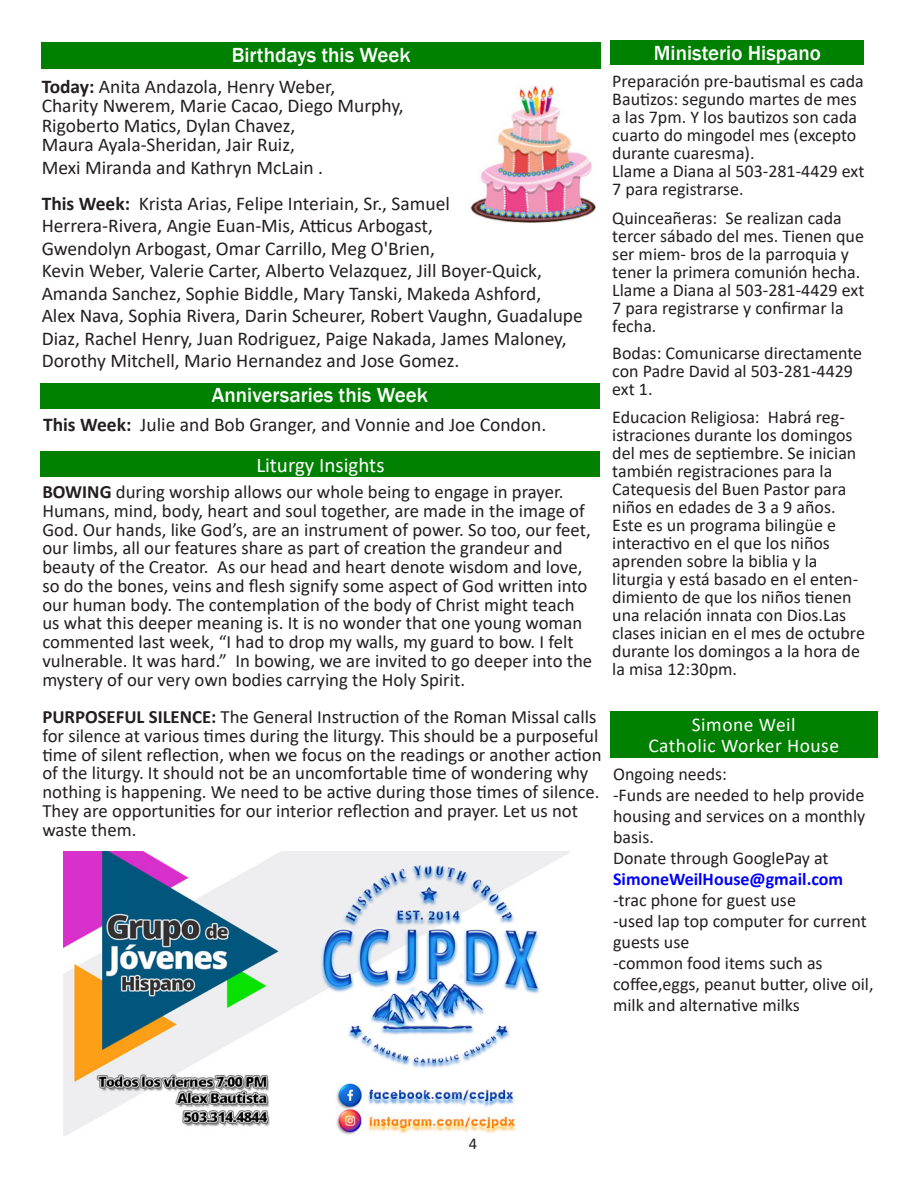
<style>
.page{position:relative;width:918px;height:1188px;background:#fff}
.page>*{position:absolute;margin:0;border:0;box-sizing:border-box;transform-origin:0 0}
.t1{font:500 21px "Franklin Gothic";color:#fff}
.t2{font:21px "Calibri";color:#fff}
.Body_text{font:19.5px/22.5px "Calibri";color:#231f20}
.t3{font:19.5px "Calibri";letter-spacing:.025em;color:#fff}
.t4{font:18.75px/18.8px "Calibri";color:#231f20}
.t5{font:18px/18px "Calibri";color:#231f20}
.t6{font:700 18px "Calibri";color:#00f}
.t7{font:16.5px "Calibri";color:#231f20}
.s1{font-weight:700}
</style>
<div class="page">
<div style="left:42px;top:42px;width:559px;height:26px;background:#008000"></div>
<div style="left:611px;top:40px;width:253px;height:25px;background:#008000"></div>
<img style="left:470px;top:86px;width:127px;height:136px">
<div style="left:610px;top:711px;width:268px;height:46px;background:#008000"></div>
<div style="left:40px;top:383px;width:559px;height:25px;background:#008000"></div>
<div style="left:41px;top:452px;width:559px;height:25px;background:#008000"></div>
<img style="left:63px;top:851px;width:506px;height:285px">
<p class="t1" style="left:232px;top:42px;width:181px">Birthdays this Week</p>
<p class="t1" style="left:654px;top:40px;width:169px">Ministerio Hispano</p>
<p class="t5" style="left:612px;top:72px;width:253px">Preparación pre-bautismal es cada</p>
<p class="t5" style="left:612px;top:90px;width:246px;text-align:justify">Bautizos: segundo martes de mes a las 7pm. Y los bautizos son cada cuarto do mingodel mes (excepto durante cuaresma).</p>
<p class="t5" style="left:612px;top:162px;width:254px">Llame a Diana al 503-281-4429 ext<br>7 para registrarse.</p>
<p class="t5" style="left:612px;top:208px;width:254px">Quinceañeras: Se realizan cada tercer sábado del mes. Tienen que ser miem- bros de la parroquia y tener la primera comunión hecha.<br>Llame a Diana al 503-281-4429 ext<br>7 para registrarse y confirmar la fecha.</p>
<p class="t5" style="left:612px;top:343px;width:251px">Bodas: Comunicarse directamente con Padre David al 503-281-4429 ext 1.</p>
<p class="t5" style="left:612px;top:408px;width:254px">Educacion Religiosa: Habrá reg&shy;istraciones durante los domingos del mes de septiembre. Se inician también registraciones para la<br>Catequesis del Buen Pastor para niños en edades de 3 a 9 años.<br>Este es un programa bilingüe e interactivo en el que los niños aprenden sobre la biblia y la liturgia y está basado en el enten&shy;dimiento de que los niños tienen una relación innata con Dios.Las clases inician en el mes de octubre durante los domingos a la hora de la misa 12:30pm.</p>
<p class="t3" style="left:692px;top:711px;width:105px">Simone Weil</p>
<p class="t3" style="left:648px;top:732px;width:192px">Catholic Worker House</p>
<p class="t5" style="left:613px;top:765px;width:116px">Ongoing needs:</p>
<p class="t5" style="left:613px;top:785px;width:254px;line-height:21px;text-align:justify">-Funds are needed to help provide housing and services on a monthly basis.</p>
<p class="t5" style="left:613px;top:849px;width:217px">Donate through GooglePay at</p>
<p class="t6" style="left:613px;top:867px;width:232px">SimoneWeilHouse@gmail.com</p>
<p class="t5" style="left:613px;top:891px;width:184px">-trac phone for guest use</p>
<p class="t5" style="left:613px;top:911px;width:255px;line-height:21px">-used lap top computer for current guests use</p>
<p class="t5" style="left:613px;top:953px;width:262px;line-height:21px">-common food items such as coffee,eggs, peanut butter, olive oil,</p>
<p class="t5" style="left:613px;top:996px;width:188px">milk and alternative milks</p>
<p class="Body_text" style="left:42px;top:75px;width:295px"><span class="s1">Today:</span> Anita Andazola, Henry Weber,</p>
<p class="Body_text" style="left:42px;top:94px;width:364px">Charity Nwerem, Marie Cacao, Diego Murphy,</p>
<p class="Body_text" style="left:42px;top:114px;width:255px">Rigoberto Matics, Dylan Chavez,</p>
<p class="Body_text" style="left:42px;top:133px;width:255px">Maura Ayala-Sheridan, Jair Ruiz,</p>
<p class="Body_text" style="left:42px;top:156px;width:283px">Mexi Miranda and Kathryn McLain .</p>
<p class="Body_text" style="left:42px;top:192px;width:502px"><span class="s1">This Week:</span> Krista Arias, Felipe Interiain, Sr., Samuel Herrera-Rivera, Angie Euan-Mis, Atticus Arbogast,<br>Gwendolyn Arbogast, Omar Carrillo, Meg O'Brien,<br>Kevin Weber, Valerie Carter, Alberto Velazquez, Jill Boyer-Quick, Amanda Sanchez, Sophie Biddle, Mary Tanski, Makeda Ashford,</p>
<p class="Body_text" style="left:42px;top:304px;width:543px">Alex Nava, Sophia Rivera, Darin Scheurer, Robert Vaughn, Guadalupe<br>Diaz, Rachel Henry, Juan Rodriguez, Paige Nakada, James Maloney,</p>
<p class="Body_text" style="left:42px;top:349px;width:419px">Dorothy Mitchell, Mario Hernandez and Jose Gomez.</p>
<p class="t1" style="left:212px;top:382px;width:217px">Anniversaries this Week</p>
<p class="Body_text" style="left:43px;top:413px;width:505px"><span class="s1">This Week:</span> Julie and Bob Granger, and Vonnie and Joe Condon.</p>
<p class="t2" style="left:256px;top:450px;width:130px">Liturgy Insights</p>
<p class="t4" style="left:42px;top:482px;width:551px"><span class="s1">BOWING</span> during worship allows our whole being to engage in prayer.<br>Humans, mind, body, heart and soul together, are made in the image of God. Our hands, like God’s, are an instrument of power. So too, our feet, our limbs, all our features share as part of creation the grandeur and beauty of the Creator. As our head and heart denote wisdom and love, so do the bones, veins and flesh signify some aspect of God written into our human body. The contemplation of the body of Christ might teach us what this deeper meaning is. It is no wonder that one young woman commented last week, “I had to drop my walls, my guard to bow. I felt vulnerable. It was hard.” In bowing, we are invited to go deeper into the mystery of our very own bodies carrying the Holy Spirit.</p>
<p class="t4" style="left:42px;top:707px;width:561px"><span class="s1">PURPOSEFUL SILENCE:</span> The General Instruction of the Roman Missal calls for silence at various times during the liturgy. This should be a purposeful time of silent reflection, when we focus on the readings or another action of the liturgy. It should not be an uncomfortable time of wondering why nothing is happening. We need to be active during those times of silence.<br>They are opportunities for our interior reflection and prayer. Let us not waste them.</p>
<p class="t7" style="left:469px;top:1132px;width:10px">4</p>
</div>
